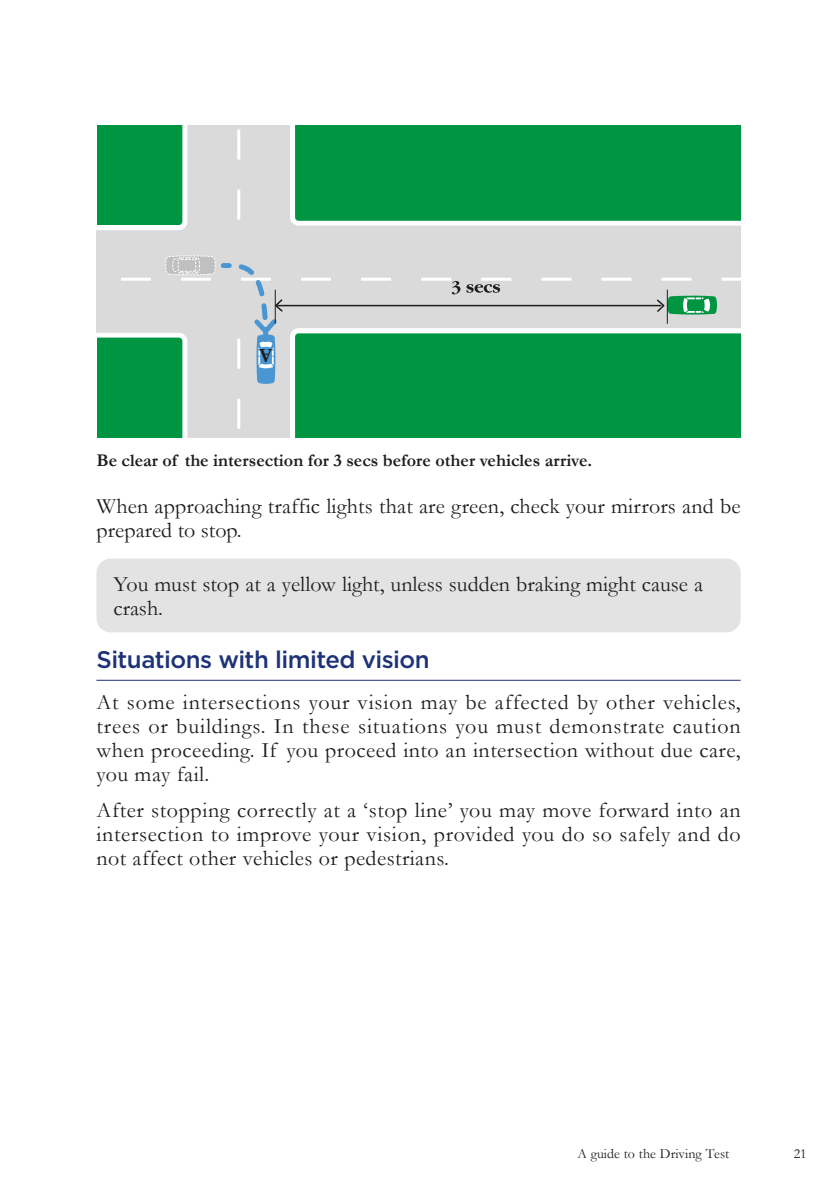
<style>
.page{position:relative;width:840px;height:1191px;background:#fff}
.page>*{position:absolute;margin:0;border:0;box-sizing:border-box;transform-origin:0 0}
.TfNSW_Heading_3{font:500 24px "Gotham";letter-spacing:-.025em;color:#1d3278}
.Body_Text{font:22px/24px "Garamond";letter-spacing:.02em;color:#1d1d1b;text-align:justify}
.Fact_Box_Text{font:22px/24px "Garamond";color:#1d1d1b}
.t1{font:700 20px "Garamond";color:#1d1d1b}
.t2{font:700 18px "Garamond";color:#1d1d1b}
.t3{font:14px "Garamond";color:#1d1d1b}
</style>
<div class="page">
<hr style="left:96px;top:680px;width:644px;height:1px;background:#1d3278">
<svg style="left:96px;top:125px;width:644px;height:130px;background:#56b17d"></svg>
<svg style="left:237px;top:125px;width:3px;height:95px"></svg>
<svg style="left:96px;top:255px;width:644px;height:182px;background:#71b991"></svg>
<div style="left:96px;top:558px;width:644px;height:74px;background:#e3e3e3;border-radius:14px"></div>
<p class="t1" style="left:272px;top:369px;width:15px;rotate:-180deg">A</p>
<p class="t2" style="left:96px;top:448px;width:497px">Be clear of the intersection for 3 secs before other vehicles arrive.</p>
<p class="Body_Text" style="left:96px;top:493px;width:645px">When approaching traffic lights that are green, check your mirrors and be prepared to stop.</p>
<p class="Fact_Box_Text" style="left:113px;top:571px;width:590px">You must stop at a yellow light, unless sudden braking might cause a crash.</p>
<h3 class="TfNSW_Heading_3" style="left:96px;top:644px;width:334px">Situations with limited vision</h3>
<p class="Body_Text" style="left:96px;top:690px;width:645px">At some intersections your vision may be affected by other vehicles, trees or buildings. In these situations you must demonstrate caution when proceeding. If you proceed into an intersection without due care, you may fail.</p>
<p class="Body_Text" style="left:96px;top:797px;width:645px">After stopping correctly at a ‘stop line’ you may move forward into an intersection to improve your vision, provided you do so safely and do not affect other vehicles or pedestrians.</p>
<p class="t3" style="left:577px;top:1143px;width:153px">A guide to the Driving Test</p>
<p class="t3" style="left:793px;top:1143px;width:15px">21</p>
</div>
